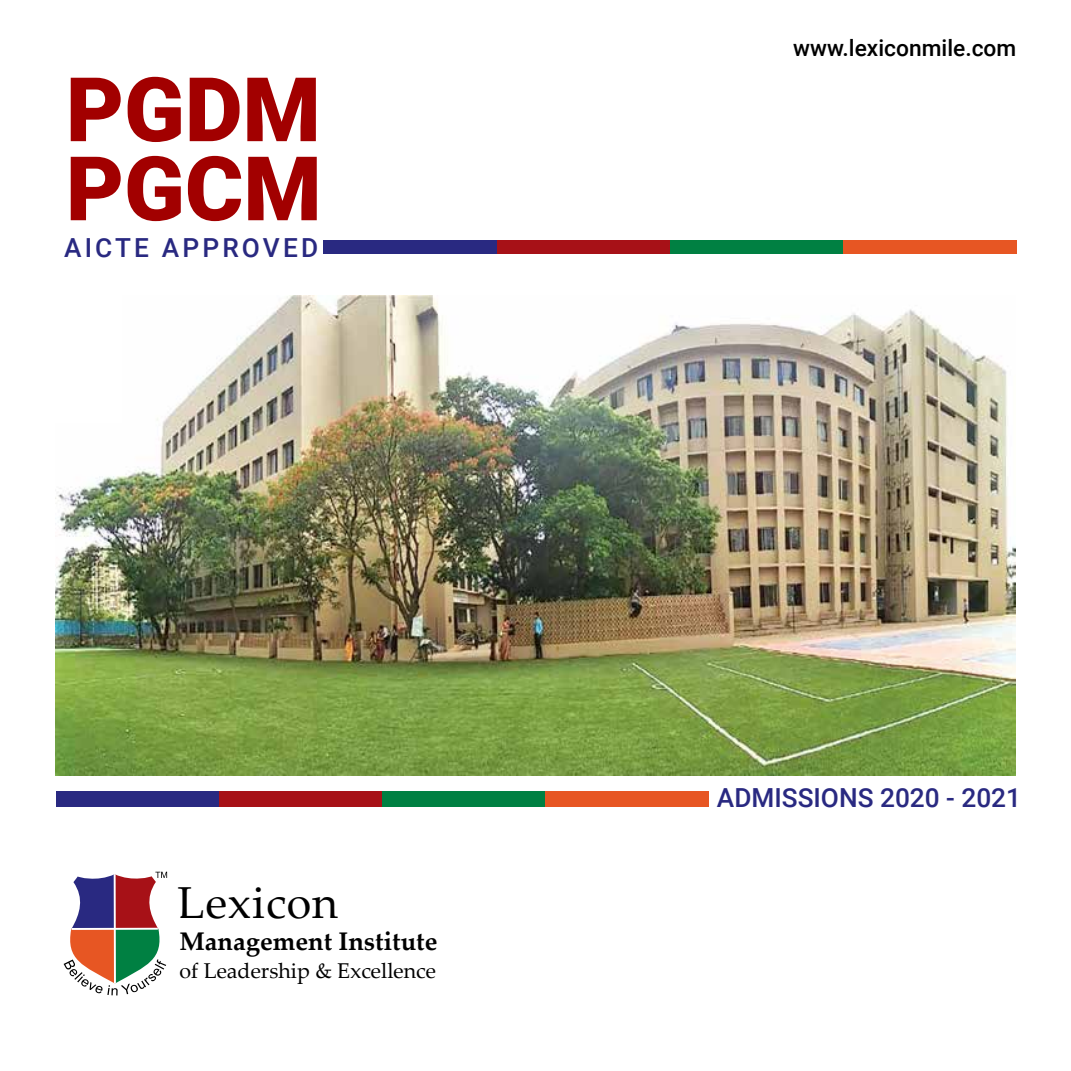
<style>
.page{position:relative;width:1071px;height:1071px;background:#fff}
.page>*{position:absolute;margin:0;border:0;box-sizing:border-box;transform-origin:0 0}
.t1{font:900 89.25px/79.1px "Roboto";color:#a20000}
.t2{font:44.8px "Palatino Linotype";letter-spacing:.02em;color:#000}
.t3{font:500 26.25px "Roboto";color:#292981}
.t4{font:500 26.25px "Roboto";letter-spacing:.12em;color:#292981}
.t5{font:700 25.38px "Palatino Linotype";letter-spacing:-.005em;color:#000}
.t6{font:500 22.75px "Roboto";color:#000}
.t7{font:21.35px "Palatino Linotype";letter-spacing:-.005em;color:#000}
</style>
<div class="page">
<img style="left:55px;top:295px;width:961px;height:481px">
<div style="left:53px;top:286px;width:69px;height:137px;background:#fff"></div>
<div style="left:56px;top:791px;width:163px;height:16px;background:#292981"></div>
<div style="left:219px;top:791px;width:163px;height:16px;background:#a71117"></div>
<div style="left:382px;top:791px;width:164px;height:16px;background:#008042"></div>
<div style="left:546px;top:791px;width:163px;height:16px;background:#e75623"></div>
<svg style="left:64px;top:872px;width:103px;height:123px"></svg>
<hr style="left:114px;top:874px;width:2px;height:110px;background:#fff">
<hr style="left:72px;top:928px;width:86px;height:2px;background:#fff">
<div style="left:324px;top:240px;width:173px;height:14px;background:#292981"></div>
<div style="left:497px;top:240px;width:173px;height:14px;background:#a71117"></div>
<div style="left:670px;top:240px;width:174px;height:14px;background:#008042"></div>
<div style="left:844px;top:240px;width:173px;height:14px;background:#e75623"></div>
<h1 class="t1" style="left:66px;top:67px;width:257px">PGDM<br>PGCM</h1>
<p class="t4" style="left:64px;top:229px;width:256px">AICTE APPROVED</p>
<h2 class="t2" style="left:178px;top:871px;width:162px">Lexicon</h2>
<p class="t5" style="left:179px;top:923px;width:260px">Management Institute</p>
<p class="t7" style="left:180px;top:955px;width:258px">of Leadership &amp; Excellence</p>
<p class="t6" style="left:793px;top:31px;width:225px">www.lexiconmile.com</p>
<p class="t3" style="left:717px;top:779px;width:306px">ADMISSIONS 2020 - 2021</p>
</div>
